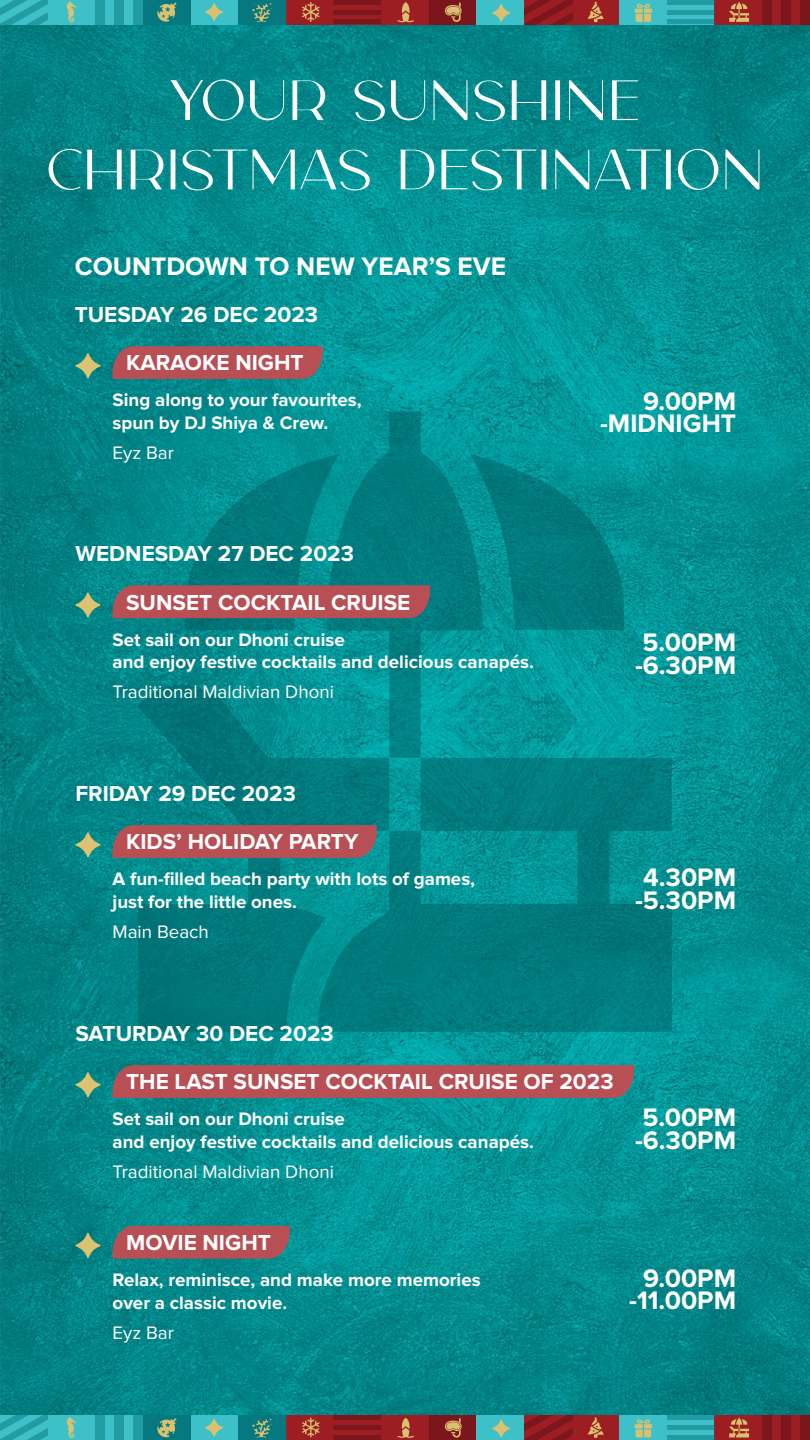
<style>
.page{position:relative;width:810px;height:1440px;background:#fff}
.page>*{position:absolute;margin:0;border:0;box-sizing:border-box;transform-origin:0 0}
.t1{font:300 57.75px/69.3px "Carla Sans";color:#fff;text-align:center}
.t2{font:700 26.25px/22.5px "Proxima Nova";color:#fff;text-align:center}
.t3{font:700 22.5px "Proxima Nova";color:#fff}
.t4{font:700 18.75px/22.5px "Proxima Nova";color:#fff}
.t5{font:18.75px "Proxima Nova";color:#fff}
</style>
<div class="page">
<img style="left:0;top:0;width:810px;height:1440px">
<div style="left:286px;top:0;width:190px;height:24px;background:#9d1e22"></div>
<div style="left:429px;top:0;width:47px;height:24px;background:#7c161d"></div>
<div style="left:0;top:0;width:286px;height:24px;background:#3dc0c7"></div>
<div style="left:477px;top:0;width:47px;height:24px;background:#3dc0c7"></div>
<div style="left:524px;top:0;width:95px;height:24px;background:#9d1e22"></div>
<div style="left:619px;top:0;width:96px;height:24px;background:#3dc0c7"></div>
<div style="left:715px;top:0;width:95px;height:24px;background:#9d1e22"></div>
<div style="left:667px;top:0;width:48px;height:5px;background:#219ca3"></div>
<div style="left:667px;top:10px;width:48px;height:5px;background:#219ca3"></div>
<hr style="left:667px;top:20px;width:48px;height:4px;background:#219ca3">
<div style="left:334px;top:0;width:47px;height:5px;background:#7c161d"></div>
<div style="left:334px;top:10px;width:47px;height:5px;background:#7c161d"></div>
<hr style="left:334px;top:20px;width:47px;height:4px;background:#7c161d">
<div style="left:134px;top:0;width:9px;height:24px;background:#219ca3"></div>
<div style="left:115px;top:0;width:9px;height:24px;background:#219ca3"></div>
<div style="left:95px;top:0;width:10px;height:24px;background:#219ca3"></div>
<div style="left:801px;top:0;width:9px;height:24px;background:#7c161d"></div>
<div style="left:782px;top:0;width:9px;height:24px;background:#7c161d"></div>
<div style="left:762px;top:0;width:10px;height:24px;background:#7c161d"></div>
<svg style="left:0;top:0;width:48px;height:24px"></svg>
<div style="left:143px;top:0;width:48px;height:24px;background:#067980"></div>
<div style="left:238px;top:0;width:48px;height:24px;background:#067980"></div>
<svg style="left:252px;top:3px;width:20px;height:19px"></svg>
<svg style="left:66px;top:1px;width:10px;height:21px"></svg>
<svg style="left:492px;top:0;width:80px;height:24px"></svg>
<svg style="left:157px;top:3px;width:66px;height:19px"></svg>
<svg style="left:302px;top:2px;width:18px;height:20px"></svg>
<svg style="left:588px;top:2px;width:16px;height:20px"></svg>
<svg style="left:729px;top:2px;width:20px;height:20px"></svg>
<svg style="left:634px;top:3px;width:18px;height:19px"></svg>
<svg style="left:398px;top:2px;width:16px;height:20px"></svg>
<svg style="left:444px;top:3px;width:18px;height:19px"></svg>
<div style="left:286px;top:1416px;width:190px;height:24px;background:#9d1e22"></div>
<div style="left:429px;top:1416px;width:47px;height:24px;background:#7c161d"></div>
<div style="left:0;top:1416px;width:286px;height:24px;background:#3dc0c7"></div>
<div style="left:477px;top:1416px;width:47px;height:24px;background:#3dc0c7"></div>
<div style="left:524px;top:1416px;width:95px;height:24px;background:#9d1e22"></div>
<div style="left:619px;top:1416px;width:96px;height:24px;background:#3dc0c7"></div>
<div style="left:715px;top:1416px;width:95px;height:24px;background:#9d1e22"></div>
<hr style="left:667px;top:1416px;width:48px;height:4px;background:#219ca3">
<div style="left:667px;top:1425px;width:48px;height:5px;background:#219ca3"></div>
<div style="left:667px;top:1435px;width:48px;height:5px;background:#219ca3"></div>
<hr style="left:334px;top:1416px;width:47px;height:4px;background:#7c161d">
<div style="left:334px;top:1425px;width:47px;height:5px;background:#7c161d"></div>
<div style="left:334px;top:1435px;width:47px;height:5px;background:#7c161d"></div>
<div style="left:134px;top:1416px;width:9px;height:24px;background:#219ca3"></div>
<div style="left:115px;top:1416px;width:9px;height:24px;background:#219ca3"></div>
<div style="left:95px;top:1416px;width:10px;height:24px;background:#219ca3"></div>
<div style="left:801px;top:1416px;width:9px;height:24px;background:#7c161d"></div>
<div style="left:782px;top:1416px;width:9px;height:24px;background:#7c161d"></div>
<div style="left:762px;top:1416px;width:10px;height:24px;background:#7c161d"></div>
<svg style="left:0;top:1416px;width:48px;height:24px"></svg>
<div style="left:143px;top:1416px;width:48px;height:24px;background:#067980"></div>
<div style="left:238px;top:1416px;width:48px;height:24px;background:#067980"></div>
<svg style="left:252px;top:1418px;width:20px;height:20px"></svg>
<svg style="left:66px;top:1417px;width:10px;height:21px"></svg>
<svg style="left:492px;top:1416px;width:80px;height:24px"></svg>
<svg style="left:157px;top:1418px;width:66px;height:19px"></svg>
<svg style="left:302px;top:1418px;width:18px;height:19px"></svg>
<svg style="left:588px;top:1417px;width:16px;height:21px"></svg>
<svg style="left:729px;top:1418px;width:20px;height:19px"></svg>
<svg style="left:634px;top:1419px;width:18px;height:18px"></svg>
<svg style="left:398px;top:1418px;width:16px;height:20px"></svg>
<svg style="left:444px;top:1418px;width:18px;height:20px"></svg>
<svg style="left:389px;top:758px;width:283px;height:274px;background:#018184"></svg>
<svg style="left:138px;top:681px;width:251px;height:351px;background:#018083"></svg>
<svg style="left:326px;top:411px;width:157px;height:347px;background:#029193"></svg>
<svg style="left:470px;top:454px;width:154px;height:176px;background:#018386"></svg>
<svg style="left:75px;top:353px;width:26px;height:26px"></svg>
<div style="left:113px;top:346px;width:210px;height:33px;background:#b84f55"></div>
<svg style="left:75px;top:592px;width:26px;height:26px"></svg>
<svg style="left:113px;top:454px;width:317px;height:178px;background:#22797d"></svg>
<svg style="left:75px;top:832px;width:26px;height:26px"></svg>
<div style="left:113px;top:825px;width:264px;height:33px;background:#b84f55"></div>
<svg style="left:75px;top:1072px;width:26px;height:26px"></svg>
<svg style="left:113px;top:1065px;width:521px;height:33px;background:#b45056"></svg>
<svg style="left:75px;top:1233px;width:26px;height:25px"></svg>
<svg style="left:113px;top:1226px;width:177px;height:33px;background:#ae5258"></svg>
<h1 class="t1" style="left:46px;top:61px;width:720px">YOUR SUNSHINE chRISTMAS DESTINATION</h1>
<h2 class="t2" style="left:75px;top:255px;width:433px">COUNTDOWN TO NEW YEAR’S EVE</h2>
<p class="t3" style="left:75px;top:302px;width:245px">TUESDAY 26 DEC 2023</p>
<p class="t3" style="left:126px;top:350px;width:179px">KARAOKE NIGHT</p>
<p class="t4" style="left:113px;top:389px;width:251px">Sing along to your favourites, spun by DJ Shiya &amp; Crew.</p>
<p class="t5" style="left:113px;top:442px;width:63px">Eyz Bar</p>
<p class="t3" style="left:75px;top:541px;width:280px">WEDNESDAY 27 DEC 2023</p>
<p class="t3" style="left:126px;top:589px;width:286px">SUNSET COCKTAIL CRUISE</p>
<p class="t4" style="left:113px;top:628px;width:423px">Set sail on our Dhoni cruise<br>and enjoy festive cocktails and delicious canapés.</p>
<p class="t5" style="left:113px;top:681px;width:223px">Traditional Maldivian Dhoni</p>
<p class="t3" style="left:75px;top:781px;width:222px">FRIDAY 29 DEC 2023</p>
<p class="t3" style="left:126px;top:829px;width:234px">KIDS’ HOLIDAY PARTY</p>
<p class="t4" style="left:113px;top:868px;width:364px">A fun-filled beach party with lots of games, just for the little ones.</p>
<p class="t5" style="left:113px;top:921px;width:98px">Main Beach</p>
<p class="t3" style="left:75px;top:1021px;width:260px">SATURDAY 30 DEC 2023</p>
<h2 class="t2" style="left:600px;top:391px;width:138px;text-align:right">9.00PM -MIDNIGHT</h2>
<h2 class="t2" style="left:635px;top:632px;width:103px;text-align:left">5.00PM -6.30PM</h2>
<h2 class="t2" style="left:635px;top:867px;width:103px">4.30PM -5.30PM</h2>
<p class="t3" style="left:126px;top:1069px;width:489px">THE LAST SUNSET COCKTAIL CRUISE OF 2023</p>
<p class="t4" style="left:113px;top:1108px;width:423px">Set sail on our Dhoni cruise<br>and enjoy festive cocktails and delicious canapés.</p>
<p class="t5" style="left:113px;top:1161px;width:223px">Traditional Maldivian Dhoni</p>
<h2 class="t2" style="left:635px;top:1107px;width:103px;text-align:left">5.00PM -6.30PM</h2>
<p class="t3" style="left:126px;top:1230px;width:146px">MOVIE NIGHT</p>
<p class="t4" style="left:113px;top:1269px;width:370px">Relax, reminisce, and make more memories over a classic movie.</p>
<p class="t5" style="left:113px;top:1322px;width:63px">Eyz Bar</p>
<h2 class="t2" style="left:629px;top:1268px;width:108px">9.00PM -11.00PM</h2>
</div>
